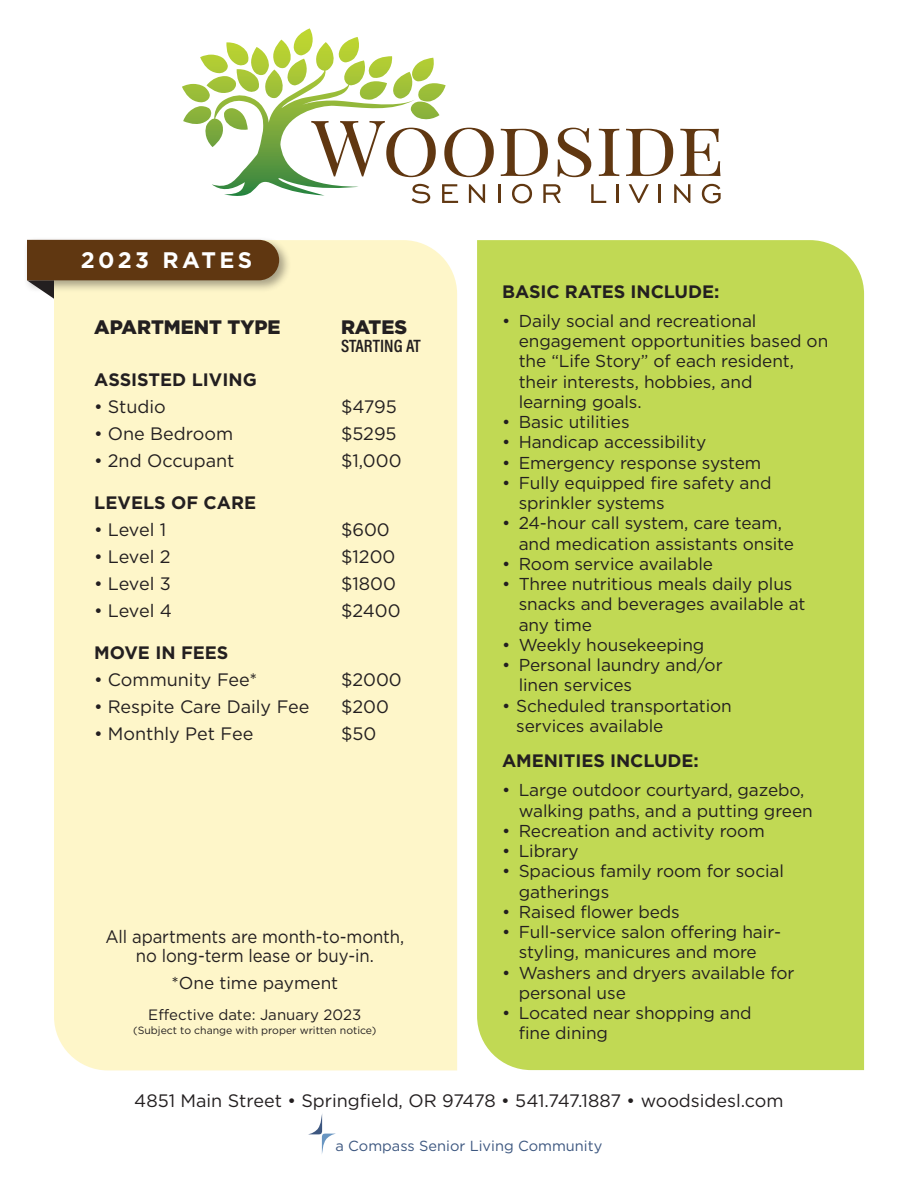
<style>
.page{position:relative;width:918px;height:1188px;background:#fff}
.page>*{position:absolute;margin:0;border:0;box-sizing:border-box;transform-origin:0 0}
.t1{font:700 22.5px "Gotham";letter-spacing:.15em;color:#fff}
.t2{font:900 19.5px "Gotham";color:#231f20}
.t3{font:18px "Gotham";color:#231f20}
.t4{font:700 18px "Gotham";letter-spacing:-.005em;color:#231f20}
.t5{font:18px/19.5px "Gotham";color:#231f20;text-align:center;scale:.93 1}
.t6{font:18px "Acumin Variable Concept";color:#231f20}
.t7{font:17.25px/20.2px "Gotham";letter-spacing:-.005em;color:#231f20}
.t8{font:15px "Gotham";color:#231f20}
.t9{font:14.55px "Gotham";color:#3d5780}
.t10{font:10.5px "Gotham";color:#231f20}
</style>
<div class="page">
<div style="left:54px;top:240px;width:403px;height:830px;background:#fef6c9"></div>
<div style="left:24px;top:236px;width:268px;height:58px;background:#231f20;opacity:.4"></div>
<svg style="left:27px;top:240px;width:252px;height:59px"></svg>
<div style="left:477px;top:240px;width:387px;height:830px;background:#c1d954"></div>
<svg style="left:308px;top:1114px;width:28px;height:40px"></svg>
<svg style="left:444px;top:128px;width:50px;height:49px"></svg>
<svg style="left:501px;top:129px;width:47px;height:47px"></svg>
<svg style="left:557px;top:128px;width:34px;height:49px"></svg>
<svg style="left:599px;top:129px;width:20px;height:47px"></svg>
<svg style="left:626px;top:129px;width:47px;height:47px"></svg>
<svg style="left:680px;top:129px;width:41px;height:47px"></svg>
<svg style="left:200px;top:28px;width:236px;height:175px"></svg>
<svg style="left:442px;top:184px;width:16px;height:19px"></svg>
<svg style="left:469px;top:184px;width:16px;height:19px"></svg>
<hr style="left:498px;top:184px;width:3px;height:19px;background:#603711">
<svg style="left:512px;top:184px;width:20px;height:19px"></svg>
<svg style="left:543px;top:184px;width:18px;height:19px"></svg>
<svg style="left:591px;top:184px;width:15px;height:19px"></svg>
<hr style="left:616px;top:184px;width:3px;height:19px;background:#603711">
<svg style="left:629px;top:184px;width:20px;height:19px"></svg>
<svg style="left:659px;top:184px;width:2px;height:19px"></svg>
<svg style="left:674px;top:184px;width:16px;height:19px"></svg>
<svg style="left:702px;top:184px;width:19px;height:19px"></svg>
<p class="t1" style="left:81px;top:247px;width:173px">2023 RATES</p>
<p class="t2" style="left:94px;top:316px;width:188px">APARTMENT TYPE</p>
<p class="t4" style="left:94px;top:369px;width:164px">ASSISTED LIVING</p>
<p class="t3" style="left:94px;top:397px;width:73px">• Studio</p>
<p class="t3" style="left:94px;top:424px;width:140px">• One Bedroom</p>
<p class="t3" style="left:94px;top:451px;width:142px">• 2nd Occupant</p>
<p class="t4" style="left:94px;top:492px;width:163px">LEVELS OF CARE</p>
<p class="t3" style="left:94px;top:520px;width:73px">• Level 1</p>
<p class="t3" style="left:94px;top:547px;width:78px">• Level 2</p>
<p class="t3" style="left:94px;top:574px;width:78px">• Level 3</p>
<p class="t3" style="left:94px;top:601px;width:79px">• Level 4</p>
<p class="t4" style="left:94px;top:642px;width:136px">MOVE IN FEES</p>
<p class="t3" style="left:94px;top:670px;width:164px">• Community Fee*</p>
<p class="t3" style="left:94px;top:697px;width:217px">• Respite Care Daily Fee</p>
<p class="t3" style="left:94px;top:724px;width:161px">• Monthly Pet Fee</p>
<p class="t2" style="left:341px;top:316px;width:68px">RATES</p>
<p class="t6" style="left:341px;top:333px;width:81px">STARTING AT</p>
<p class="t3" style="left:341px;top:397px;width:57px">$4795</p>
<p class="t3" style="left:341px;top:424px;width:57px">$5295</p>
<p class="t3" style="left:341px;top:451px;width:62px">$1,000</p>
<p class="t3" style="left:341px;top:520px;width:50px">$600</p>
<p class="t3" style="left:341px;top:547px;width:56px">$1200</p>
<p class="t3" style="left:341px;top:574px;width:56px">$1800</p>
<p class="t3" style="left:341px;top:601px;width:61px">$2400</p>
<p class="t3" style="left:341px;top:670px;width:62px">$2000</p>
<p class="t3" style="left:341px;top:697px;width:49px">$200</p>
<p class="t3" style="left:341px;top:724px;width:37px">$50</p>
<p class="t5" style="left:105px;top:926px;width:323px">All apartments are month-to-month, no long-term lease or buy-in.</p>
<p class="t7" style="left:171px;top:973px;width:168px">*One time payment</p>
<p class="t8" style="left:148px;top:1006px;width:215px">Effective date: January 2023</p>
<p class="t10" style="left:133px;top:1024px;width:245px">(Subject to change with proper written notice)</p>
<p class="t4" style="left:502px;top:281px;width:219px">BASIC RATES INCLUDE:</p>
<p class="t7" style="left:519px;top:310px;width:311px;text-indent:-16px">• Daily social and recreational engagement opportunities based on the “Life Story” of each resident, their interests, hobbies, and</p>
<p class="t7" style="left:519px;top:391px;width:124px">learning goals.</p>
<p class="t7" style="left:502px;top:412px;width:129px">• Basic utilities</p>
<p class="t7" style="left:502px;top:432px;width:206px">• Handicap accessibility</p>
<p class="t7" style="left:502px;top:452px;width:261px">• Emergency response system</p>
<p class="t7" style="left:519px;top:472px;width:254px;text-indent:-16px">• Fully equipped fire safety and sprinkler systems</p>
<p class="t7" style="left:519px;top:513px;width:277px;text-indent:-16px">• 24-hour call system, care team, and medication assistants onsite</p>
<p class="t7" style="left:502px;top:553px;width:212px">• Room service available</p>
<p class="t7" style="left:519px;top:574px;width:288px;text-indent:-16px">• Three nutritious meals daily plus snacks and beverages available at any time</p>
<p class="t7" style="left:502px;top:634px;width:204px">• Weekly housekeeping</p>
<p class="t7" style="left:519px;top:655px;width:205px;text-indent:-16px">• Personal laundry and/or linen services</p>
<p class="t7" style="left:516px;top:695px;width:217px;text-indent:-14px">• Scheduled transportation services available</p>
<p class="t4" style="left:502px;top:750px;width:198px">AMENITIES INCLUDE:</p>
<p class="t7" style="left:519px;top:780px;width:296px;text-indent:-16px">• Large outdoor courtyard, gazebo, walking paths, and a putting green</p>
<p class="t7" style="left:502px;top:820px;width:264px">• Recreation and activity room</p>
<p class="t7" style="left:502px;top:841px;width:78px">• Library</p>
<p class="t7" style="left:519px;top:861px;width:267px;text-indent:-16px">• Spacious family room for social gatherings</p>
<p class="t7" style="left:502px;top:901px;width:179px">• Raised flower beds</p>
<p class="t7" style="left:502px;top:922px;width:281px;text-align:center">• Full-service salon offering hair&shy;styling, manicures and more</p>
<p class="t7" style="left:519px;top:962px;width:277px;text-indent:-16px">• Washers and dryers available for personal use</p>
<p class="t7" style="left:502px;top:1003px;width:251px">• Located near shopping and</p>
<p class="t7" style="left:519px;top:1023px;width:91px">fine dining</p>
<p class="t3" style="left:134px;top:1091px;width:651px">4851 Main Street • Springfield, OR 97478 • 541.747.1887 • woodsidesl.com</p>
<p class="t9" style="left:335px;top:1138px;width:268px">a Compass Senior Living Community</p>
</div>
